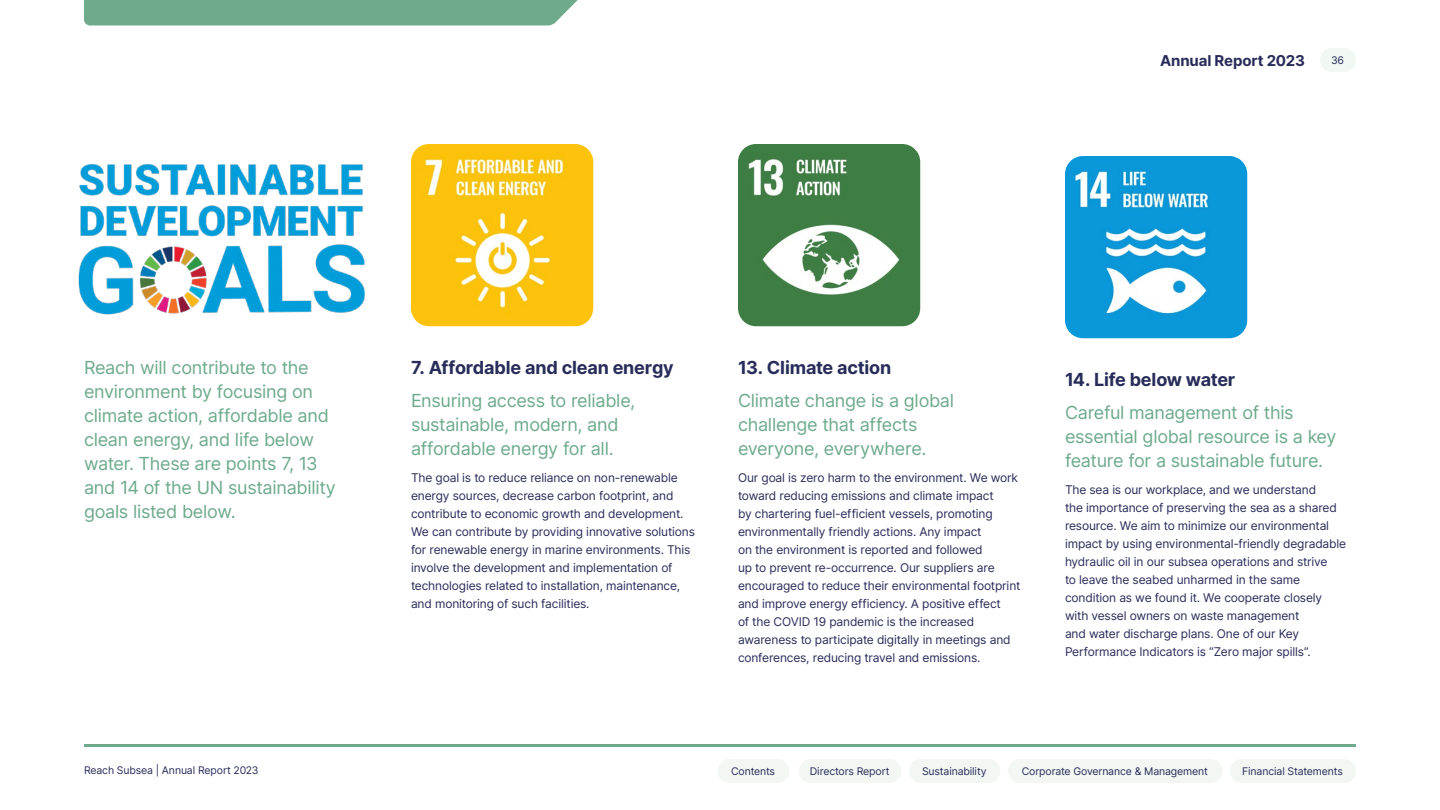
<style>
.page{position:relative;width:1440px;height:810px;background:#fff}
.page>*{position:absolute;margin:0;border:0;box-sizing:border-box;transform-origin:0 0}
.t1{font:18px/24px "Inter";letter-spacing:-.015em;color:#6eaa8c}
.t2{font:700 18px "Inter";letter-spacing:-.01em;color:#282c59}
.t3{font:700 15px "Inter";letter-spacing:-.01em;color:#282c59}
.t4{font:12px/18px "Inter";letter-spacing:-.015em;color:#282c59}
.t5{font:10.5px "Inter";letter-spacing:-.01em;color:#282c59}
</style>
<div class="page">
<img style="left:738px;top:144px;width:182px;height:182px">
<img style="left:411px;top:144px;width:182px;height:182px">
<img style="left:78px;top:164px;width:287px;height:151px">
<img style="left:1065px;top:156px;width:182px;height:182px">
<div style="left:1320px;top:48px;width:36px;height:24px;background:#f1f7f3;border-radius:12px"></div>
<div style="left:84px;top:0;width:494px;height:26px;background:#6eaa8c"></div>
<hr style="left:84px;top:744px;width:1272px;height:3px;background:#6eaa8c">
<div style="left:717px;top:759px;width:72px;height:24px;background:#f1f7f3;border-radius:12px"></div>
<div style="left:799px;top:759px;width:103px;height:24px;background:#f1f7f3;border-radius:12px"></div>
<div style="left:909px;top:759px;width:91px;height:24px;background:#f1f7f3;border-radius:12px"></div>
<div style="left:1230px;top:759px;width:126px;height:24px;background:#f1f7f3;border-radius:12px"></div>
<div style="left:1008px;top:759px;width:214px;height:24px;background:#f1f7f3;border-radius:12px"></div>
<p class="t3" style="left:1160px;top:49px;width:146px">Annual Report 2023</p>
<p class="t5" style="left:1331px;top:52px;width:15px">36</p>
<h1 class="t2" style="left:738px;top:354px;width:155px">13. Climate action</h1>
<h1 class="t1" style="left:738px;top:388px;width:218px">Climate change is a global challenge that affects everyone, everywhere.</h1>
<p class="t4" style="left:738px;top:468px;width:284px">Our goal is zero harm to the environment. We work toward reducing emissions and climate impact<br>by chartering fuel-efficient vessels, promoting environmentally friendly actions. Any impact<br>on the environment is reported and followed<br>up to prevent re-occurrence. Our suppliers are encouraged to reduce their environmental footprint and improve energy efficiency. A positive effect<br>of the COVID 19 pandemic is the increased awareness to participate digitally in meetings and conferences, reducing travel and emissions.</p>
<h1 class="t2" style="left:411px;top:354px;width:264px">7. Affordable and clean energy</h1>
<h1 class="t1" style="left:411px;top:388px;width:226px">Ensuring access to reliable, sustainable, modern, and affordable energy for all.</h1>
<p class="t4" style="left:411px;top:468px;width:286px">The goal is to reduce reliance on non-renewable energy sources, decrease carbon footprint, and contribute to economic growth and development.<br>We can contribute by providing innovative solutions for renewable energy in marine environments. This involve the development and implementation of technologies related to installation, maintenance, and monitoring of such facilities.</p>
<h1 class="t1" style="left:84px;top:355px;width:253px">Reach will contribute to the environment by focusing on climate action, affordable and clean energy, and life below water. These are points 7, 13 and 14 of the UN sustainability goals listed below.</h1>
<h1 class="t2" style="left:1065px;top:366px;width:172px">14. Life below water</h1>
<h1 class="t1" style="left:1065px;top:400px;width:273px">Careful management of this essential global resource is a key feature for a sustainable future.</h1>
<p class="t4" style="left:1065px;top:480px;width:283px">The sea is our workplace, and we understand<br>the importance of preserving the sea as a shared resource. We aim to minimize our environmental impact by using environmental-friendly degradable hydraulic oil in our subsea operations and strive<br>to leave the seabed unharmed in the same condition as we found it. We cooperate closely with vessel owners on waste management<br>and water discharge plans. One of our Key Performance Indicators is “Zero major spills”.</p>
<p class="t5" style="left:84px;top:763px;width:176px">Reach Subsea | Annual Report 2023</p>
<p class="t5" style="left:731px;top:763px;width:46px">Contents</p>
<p class="t5" style="left:810px;top:763px;width:81px">Directors Report</p>
<p class="t5" style="left:922px;top:763px;width:66px">Sustainability</p>
<p class="t5" style="left:1022px;top:763px;width:188px">Corporate Governance &amp; Management</p>
<p class="t5" style="left:1242px;top:763px;width:102px">Financial Statements</p>
</div>
